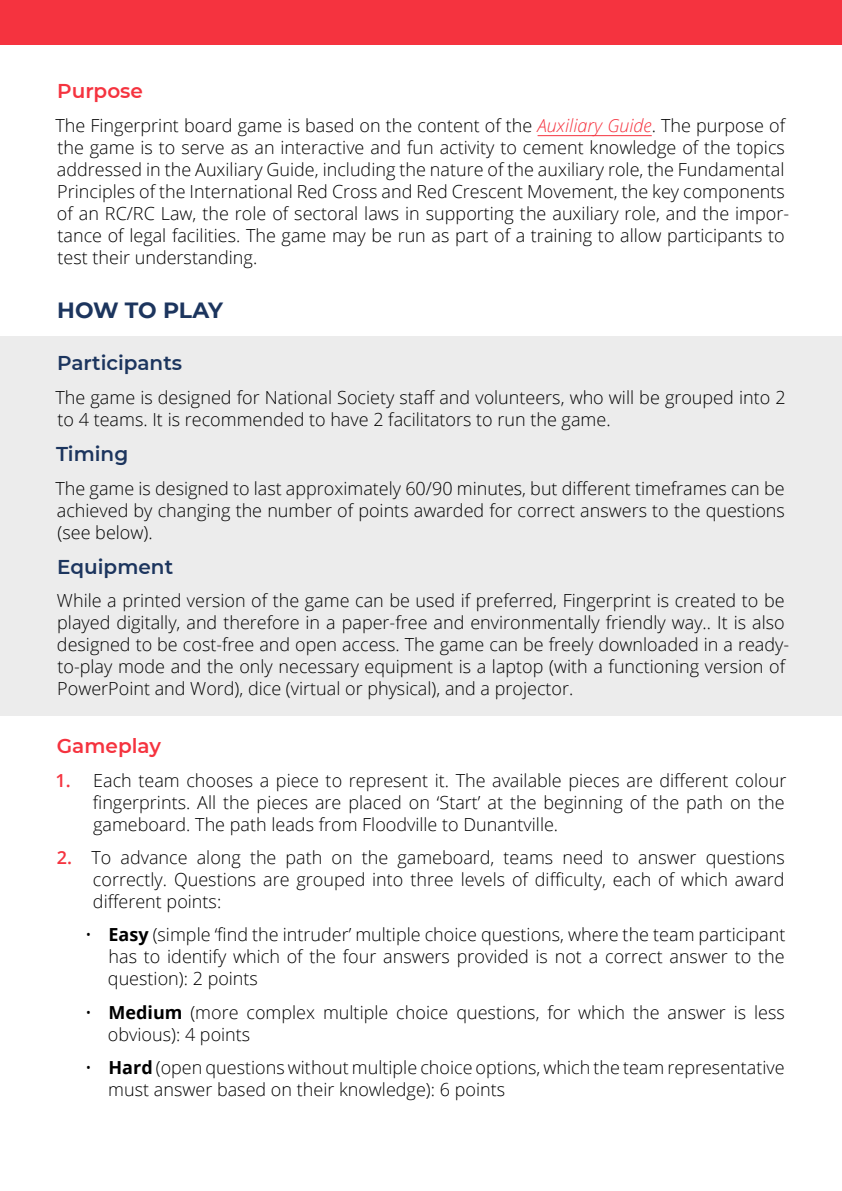
<style>
.page{position:relative;width:842px;height:1191px;background:#fff}
.page>*{position:absolute;margin:0;border:0;box-sizing:border-box;transform-origin:0 0}
.t1{font:700 22px "Montserrat";letter-spacing:-.01em;color:#1c355e}
.t2{font:600 20px "Montserrat";color:#1c355e}
.t3{font:600 20px "Montserrat";color:#f5333f}
.t4{font:300 18px/22px "Open Sans";color:#000}
.s1{font-style:italic;color:#f5333f}
.s2{font-weight:600;color:#f5333f}
.s3{font-weight:700}
</style>
<div class="page">
<div style="left:0;top:336px;width:842px;height:380px;background:#ececec"></div>
<hr style="left:538px;top:135px;width:114px;height:1px;background:#f5333f">
<div style="left:0;top:0;width:842px;height:45px;background:#f5333f"></div>
<p class="t3" style="left:57px;top:77px;width:87px">Purpose</p>
<p class="t4" style="left:56px;top:114px;width:735px">The Fingerprint board game is based on the content of the <span class="s1">Auxiliary Guide</span>. The purpose of the game is to serve as an interactive and fun activity to cement knowledge of the topics addressed in the Auxiliary Guide, including the nature of the auxiliary role, the Fundamental Principles of the International Red Cross and Red Crescent Movement, the key components of an RC/RC Law, the role of sectoral laws in supporting the auxiliary role, and the impor&shy;tance of legal facilities. The game may be run as part of a training to allow participants to test their understanding.</p>
<p class="t1" style="left:57px;top:294px;width:167px">HOW TO PLAY</p>
<p class="t2" style="left:57px;top:349px;width:126px">Participants</p>
<p class="t4" style="left:56px;top:386px;width:732px">The game is designed for National Society staff and volunteers, who will be grouped into 2 to 4 teams. It is recommended to have 2 facilitators to run the game.</p>
<p class="t2" style="left:56px;top:440px;width:74px">Timing</p>
<p class="t4" style="left:56px;top:476px;width:731px;text-align:justify">The game is designed to last approximately 60/90 minutes, but different timeframes can be achieved by changing the number of points awarded for correct answers to the questions (see below).</p>
<p class="t2" style="left:57px;top:552px;width:117px">Equipment</p>
<p class="t4" style="left:57px;top:589px;width:734px">While a printed version of the game can be used if preferred, Fingerprint is created to be played digitally, and therefore in a paper-free and environmentally friendly way.. It is also designed to be cost-free and open access. The game can be freely downloaded in a ready&shy;to-play mode and the only necessary equipment is a laptop (with a functioning version of PowerPoint and Word), dice (virtual or physical), and a projector.</p>
<p class="t3" style="left:57px;top:732px;width:106px">Gameplay</p>
<p class="t4" style="left:93px;top:768px;width:695px;text-align:justify;text-indent:-37px"><span class="s2">1.</span> Each team chooses a piece to represent it. The available pieces are different colour fingerprints. All the pieces are placed on ‘Start’ at the beginning of the path on the gameboard. The path leads from Floodville to Dunantville.</p>
<p class="t4" style="left:93px;top:846px;width:693px;text-align:justify;text-indent:-36px"><span class="s2">2.</span> To advance along the path on the gameboard, teams need to answer questions correctly. Questions are grouped into three levels of difficulty, each of which award different points:</p>
<p class="t4" style="left:108px;top:923px;width:679px;text-align:justify;text-indent:-23px">• <span class="s3">Easy</span> (simple ‘find the intruder’ multiple choice questions, where the team participant has to identify which of the four answers provided is not a correct answer to the question): 2 points</p>
<p class="t4" style="left:108px;top:1000px;width:678px;text-indent:-23px">• <span class="s3">Medium</span> (more complex multiple choice questions, for which the answer is less obvious): 4 points</p>
<p class="t4" style="left:108px;top:1056px;width:678px;text-indent:-23px">• <span class="s3">Hard</span> (open questions without multiple choice options, which the team representative must answer based on their knowledge): 6 points</p>
</div>
